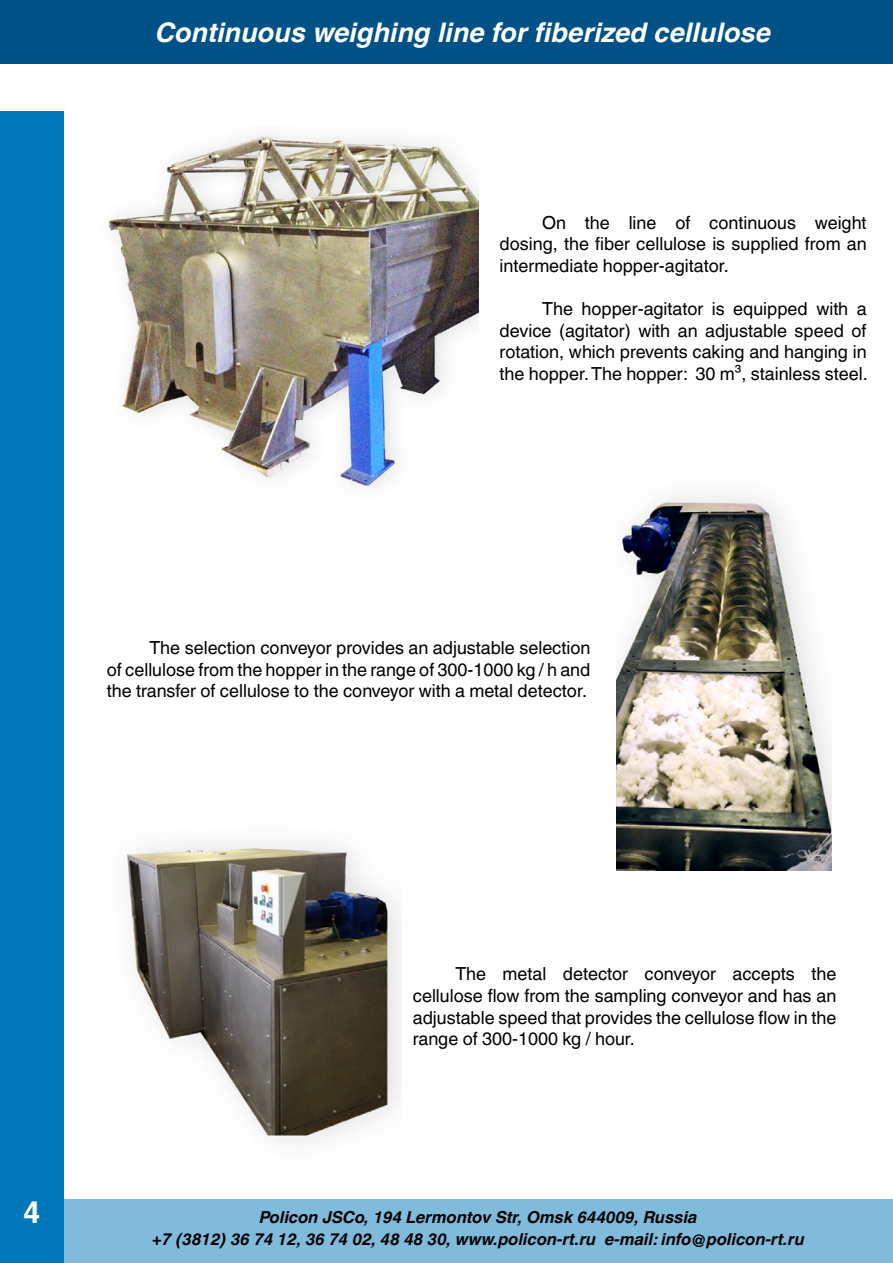
<style>
.page{position:relative;width:893px;height:1263px;background:#fff}
.page>*{position:absolute;margin:0;border:0;box-sizing:border-box;transform-origin:0 0}
.t1{font:700 30px "A1010 Helvetika";color:#fff}
.t2{font:italic 700 27px "Helvetica World";color:#fff}
.t3{font:18px/21.6px "Helvetica World";color:#000;text-align:justify}
.t4{font:italic 700 16.5px/21.6px "Helvetica World";color:#000;text-align:center}
</style>
<div class="page">
<div style="left:0;top:112px;width:64px;height:1151px;background:#0077ba"></div>
<div style="left:0;top:0;width:893px;height:63px;background:#005286"></div>
<div style="left:64px;top:1199px;width:829px;height:64px;background:#80bbdc"></div>
<img style="left:616px;top:495px;width:215px;height:375px">
<img style="left:127px;top:842px;width:274px;height:301px">
<img style="left:108px;top:134px;width:371px;height:354px">
<h2 class="t2" style="left:156px;top:16px;width:617px">Continuous weighing line for fiberized cellulose</h2>
<p class="t3" style="left:500px;top:212px;width:368px;text-indent:43px">On the line of continuous weight dosing, the fiber cellulose is supplied from an intermediate hopper-agitator.</p>
<p class="t3" style="left:500px;top:298px;width:370px;text-indent:43px">The hopper-agitator is equipped with a device (agitator) with an adjustable speed of rotation, which prevents caking and hanging in the hopper. The hopper: 30 m³, stainless steel.</p>
<p class="t3" style="left:107px;top:637px;width:485px;text-indent:43px">The selection conveyor provides an adjustable selection of cellulose from the hopper in the range of 300-1000 kg / h and the transfer of cellulose to the conveyor with a metal detector.</p>
<p class="t3" style="left:413px;top:963px;width:425px;text-indent:43px">The metal detector conveyor accepts the cellulose flow from the sampling conveyor and has an adjustable speed that provides the cellulose flow in the range of 300-1000 kg / hour.</p>
<h1 class="t1" style="left:24px;top:1195px;width:18px">4</h1>
<p class="t4" style="left:152px;top:1206px;width:654px">Policon JSCo, 194 Lermontov Str, Omsk 644009, Russia<br>+7 (3812) 36 74 12, 36 74 02, 48 48 30, www.policon-rt.ru e-mail: info@policon-rt.ru</p>
</div>
